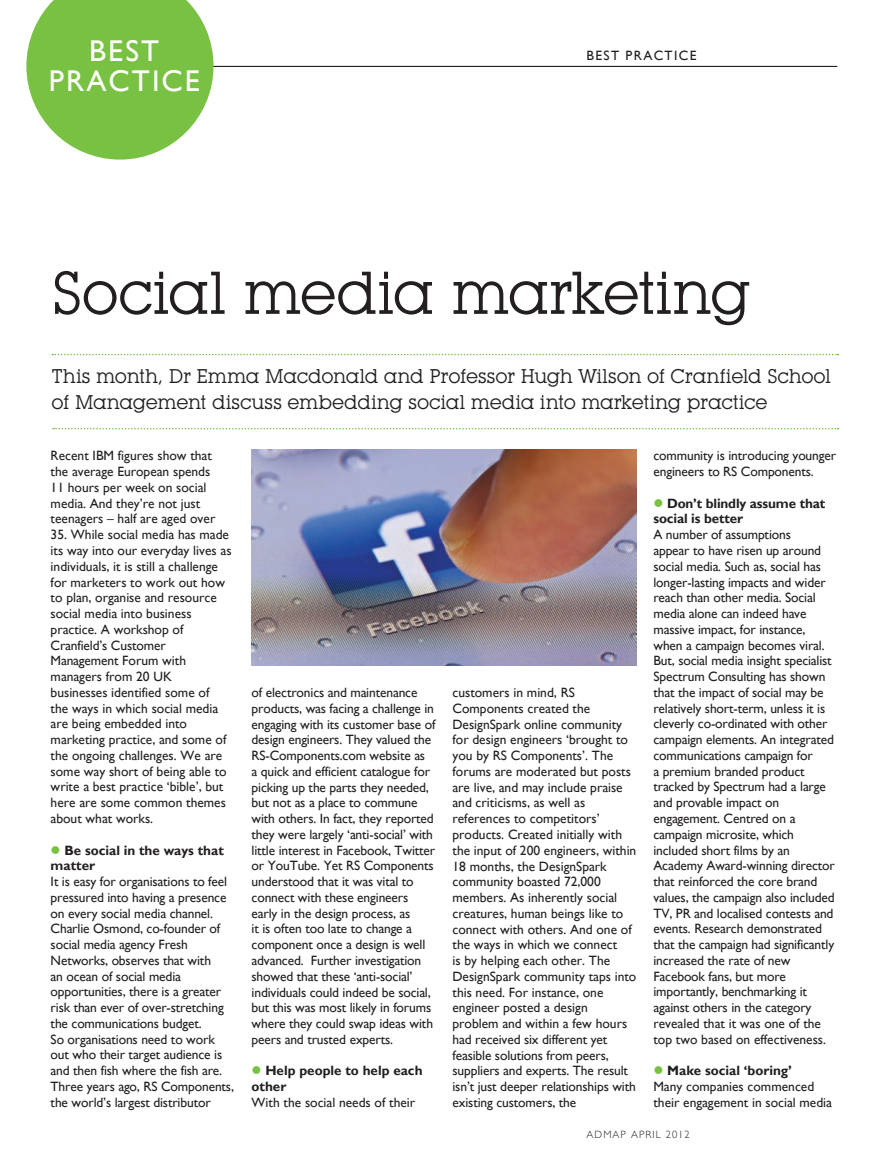
<style>
.page{position:relative;width:888px;height:1165px;background:#fff}
.page>*{position:absolute;margin:0;border:0;box-sizing:border-box;transform-origin:0 0}
.t1{font:59.25px "ITC Lubalin Graph";letter-spacing:-.02em;color:#231f20}
.t2{font:30px "Gill Sans";letter-spacing:.07em;color:#fff}
.t3{font:19.5px/25.5px "ITC Lubalin Graph";letter-spacing:-.015em;color:#231f20}
.t4{font:13.5px/15.8px "Gill Sans";letter-spacing:-.01em;color:#231f20}
.t5{font:700 13.5px/15.8px "Gill Sans";color:#231f20}
.t6{font:13.5px "Gill Sans";letter-spacing:.1em;color:#231f20}
.t7{font:300 10.5px "Gill Sans";letter-spacing:.1em;color:#231f20}
.s1{color:#79c142}
.s2{font-weight:700}
</style>
<div class="page">
<hr style="left:51px;top:66px;width:786px;height:1px;background:#231f20">
<svg style="left:26px;top:0;width:187px;height:159px"></svg>
<svg style="left:52px;top:354px;width:786px;height:1px"></svg>
<svg style="left:53px;top:428px;width:785px;height:1px"></svg>
<img style="left:252px;top:449px;width:384px;height:216px">
<h2 class="t2" style="left:89px;top:34px;width:72px">BEST</h2>
<p class="t6" style="left:586px;top:48px;width:112px">BEST PRACTICE</p>
<h2 class="t2" style="left:49px;top:64px;width:153px">PRACTICE</h2>
<h1 class="t1" style="left:51px;top:257px;width:701px">Social media marketing</h1>
<h3 class="t3" style="left:51px;top:363px;width:781px">This month, Dr Emma Macdonald and Professor Hugh Wilson of Cranfield School of Management discuss embedding social media into marketing practice</h3>
<p class="t4" style="left:51px;top:448px;width:166px">Recent IBM figures show that the average European spends<br>11 hours per week on social media. And they’re not just teenagers – half are aged over</p>
<p class="t4" style="left:51px;top:527px;width:182px">35. While social media has made its way into our everyday lives as individuals, it is still a challenge for marketers to work out how to plan, organise and resource social media into business practice. A workshop of<br>Cranfield’s Customer<br>Management Forum with managers from 20 UK businesses identified some of<br>the ways in which social media are being embedded into marketing practice, and some of the ongoing challenges. We are some way short of being able to write a best practice ‘bible’, but here are some common themes about what works.</p>
<p class="t5" style="left:51px;top:842px;width:175px"><span class="s1">●</span> Be social in the ways that matter</p>
<p class="t4" style="left:51px;top:873px;width:185px">It is easy for organisations to feel pressured into having a presence on every social media channel.<br>Charlie Osmond, co-founder of social media agency Fresh<br>Networks, observes that with<br>an ocean of social media opportunities, there is a greater risk than ever of over-stretching the communications budget.<br>So organisations need to work out who their target audience is and then fish where the fish are.<br>Three years ago, RS Components, the world’s largest distributor</p>
<p class="t4" style="left:252px;top:684px;width:185px">of electronics and maintenance products, was facing a challenge in engaging with its customer base of design engineers. They valued the<br>RS-Components.com website as<br>a quick and efficient catalogue for picking up the parts they needed, but not as a place to commune with others. In fact, they reported they were largely ‘anti-social’ with little interest in Facebook, Twitter or YouTube. Yet RS Components understood that it was vital to connect with these engineers early in the design process, as<br>it is often too late to change a component once a design is well advanced. Further investigation showed that these ‘anti-social’ individuals could indeed be social, but this was most likely in forums where they could swap ideas with peers and trusted experts.</p>
<p class="t5" style="left:252px;top:1062px;width:172px"><span class="s1">●</span> Help people to help each other</p>
<p class="t4" style="left:252px;top:1094px;width:165px">With the social needs of their</p>
<p class="t4" style="left:452px;top:684px;width:185px">customers in mind, RS<br>Components created the<br>DesignSpark online community for design engineers ‘brought to you by RS Components’. The forums are moderated but posts are live, and may include praise and criticisms, as well as references to competitors’ products. Created initially with the input of 200 engineers, within<br>18 months, the DesignSpark community boasted 72,000 members. As inherently social creatures, human beings like to connect with others. And one of the ways in which we connect<br>is by helping each other. The<br>DesignSpark community taps into this need. For instance, one engineer posted a design problem and within a few hours had received six different yet feasible solutions from peers, suppliers and experts. The result isn’t just deeper relationships with existing customers, the</p>
<p class="t4" style="left:653px;top:448px;width:184px">community is introducing younger engineers to RS Components.</p>
<p class="t5" style="left:653px;top:495px;width:173px"><span class="s1">●</span> Don’t blindly assume that social is better</p>
<p class="t4" style="left:653px;top:527px;width:183px">A number of assumptions<br>appear to have risen up around social media. Such as, social has longer-lasting impacts and wider reach than other media. Social media alone can indeed have massive impact, for instance, when a campaign becomes viral.<br>But, social media insight specialist<br>Spectrum Consulting has shown that the impact of social may be relatively short-term, unless it is cleverly co-ordinated with other campaign elements. An integrated communications campaign for<br>a premium branded product tracked by Spectrum had a large and provable impact on engagement. Centred on a campaign microsite, which included short films by an<br>Academy Award-winning director that reinforced the core brand values, the campaign also included<br>TV, PR and localised contests and events. Research demonstrated that the campaign had significantly increased the rate of new<br>Facebook fans, but more importantly, benchmarking it against others in the category revealed that it was one of the top two based on effectiveness.</p>
<p class="t4" style="left:653px;top:1062px;width:180px"><span class="s1">●</span> <span class="s2">Make social ‘boring’<br></span>Many companies commenced their engagement in social media</p>
<p class="t7" style="left:586px;top:1128px;width:105px">ADMAP APRIL 2012</p>
</div>
